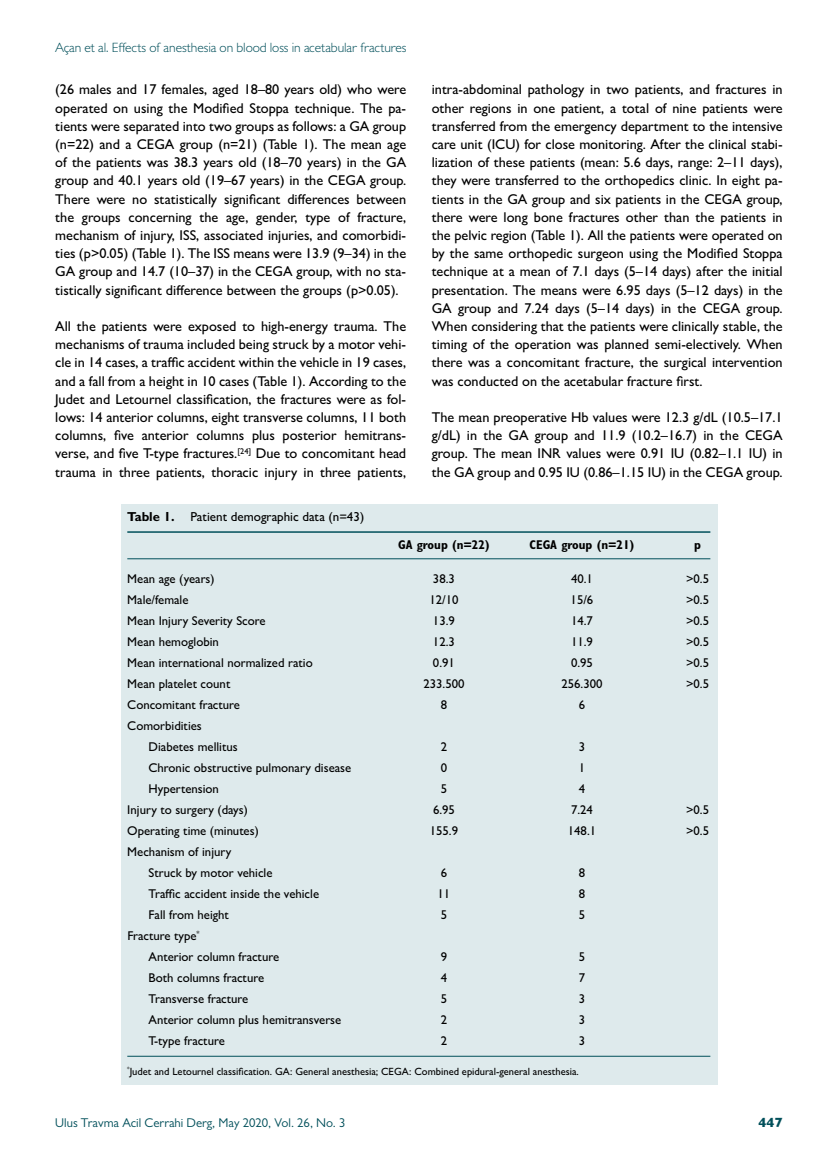
<style>
.page{position:relative;width:838px;height:1170px;background:#fff}
.page>*{position:absolute;margin:0;border:0;box-sizing:border-box;transform-origin:0 0}
.t1{font:500 14.25px/18.1px "Gill Sans MT Pro";color:#000;text-align:justify}
.t2{font:300 13.5px "Gill Sans MT Pro";letter-spacing:-.005em;color:#004f5a}
.t3{font:800 13.5px "Gill Sans MT Pro";color:#004f5a}
.t4{font:500 13.05px "Gill Sans MT Pro";color:#000}
.t5{font:500 12.75px/21px "Gill Sans MT Pro";color:#000}
.t6{font:12.75px "Gill Sans MT Pro";color:#004f5a}
.t7{font:700 condensed 12.75px "Gill Sans MT Pro";color:#000}
.t8{font:500 10.5px "Gill Sans MT Pro";color:#000}
.s1{font-weight:700}
</style>
<div class="page">
<div style="left:121px;top:504px;width:596px;height:581px;background:#deeaec"></div>
<hr style="left:127px;top:531px;width:583px;height:1px;background:#004f5a">
<hr style="left:127px;top:558px;width:583px;height:1px;background:#004f5a">
<hr style="left:127px;top:1055px;width:583px;height:1px;background:#004f5a">
<p class="t2" style="left:55px;top:39px;width:353px">Açan et al. Effects of anesthesia on blood loss in acetabular fractures</p>
<p class="t1" style="left:55px;top:80px;width:352px">(26 males and 17 females, aged 18–80 years old) who were operated on using the Modified Stoppa technique. The pa&shy;tients were separated into two groups as follows: a GA group (n=22) and a CEGA group (n=21) (Table 1). The mean age of the patients was 38.3 years old (18–70 years) in the GA group and 40.1 years old (19–67 years) in the CEGA group.<br>There were no statistically significant differences between the groups concerning the age, gender, type of fracture, mechanism of injury, ISS, associated injuries, and comorbidi&shy;ties (p&gt;0.05) (Table 1). The ISS means were 13.9 (9–34) in the GA group and 14.7 (10–37) in the CEGA group, with no sta&shy;tistically significant difference between the groups (p&gt;0.05).</p>
<p class="t1" style="left:55px;top:317px;width:352px">All the patients were exposed to high-energy trauma. The mechanisms of trauma included being struck by a motor vehi&shy;cle in 14 cases, a traffic accident within the vehicle in 19 cases, and a fall from a height in 10 cases (Table 1). According to the Judet and Letournel classification, the fractures were as fol&shy;lows: 14 anterior columns, eight transverse columns, 11 both columns, five anterior columns plus posterior hemitrans&shy;verse, and five T-type fractures.<sup>[24]</sup> Due to concomitant head trauma in three patients, thoracic injury in three patients,</p>
<p class="t4" style="left:127px;top:509px;width:238px"><span class="s1">Table 1.</span> Patient demographic data (n=43)</p>
<p class="t1" style="left:432px;top:80px;width:352px">intra-abdominal pathology in two patients, and fractures in other regions in one patient, a total of nine patients were transferred from the emergency department to the intensive care unit (ICU) for close monitoring. After the clinical stabi&shy;lization of these patients (mean: 5.6 days, range: 2–11 days), they were transferred to the orthopedics clinic. In eight pa&shy;tients in the GA group and six patients in the CEGA group, there were long bone fractures other than the patients in the pelvic region (Table 1). All the patients were operated on by the same orthopedic surgeon using the Modified Stoppa technique at a mean of 7.1 days (5–14 days) after the initial presentation. The means were 6.95 days (5–12 days) in the GA group and 7.24 days (5–14 days) in the CEGA group.<br>When considering that the patients were clinically stable, the timing of the operation was planned semi-electively. When there was a concomitant fracture, the surgical intervention was conducted on the acetabular fracture first.</p>
<p class="t1" style="left:432px;top:408px;width:352px">The mean preoperative Hb values were 12.3 g/dL (10.5–17.1 g/dL) in the GA group and 11.9 (10.2–16.7) in the CEGA group. The mean INR values were 0.91 IU (0.82–1.1 IU) in the GA group and 0.95 IU (0.86–1.15 IU) in the CEGA group.</p>
<p class="t7" style="left:398px;top:537px;width:93px">GA group (n=22)</p>
<p class="t7" style="left:529px;top:537px;width:106px">CEGA group (n=21)</p>
<p class="t7" style="left:694px;top:537px;width:8px">p</p>
<p class="t5" style="left:127px;top:568px;width:89px">Mean age (years)</p>
<p class="t5" style="left:433px;top:568px;width:23px">38.3</p>
<p class="t5" style="left:571px;top:568px;width:23px">40.1</p>
<p class="t5" style="left:686px;top:568px;width:24px">&gt;0.5</p>
<p class="t5" style="left:127px;top:589px;width:63px">Male/female</p>
<p class="t5" style="left:429px;top:589px;width:31px">12/10</p>
<p class="t5" style="left:570px;top:589px;width:24px">15/6</p>
<p class="t5" style="left:686px;top:589px;width:24px">&gt;0.5</p>
<p class="t5" style="left:127px;top:610px;width:140px">Mean Injury Severity Score</p>
<p class="t5" style="left:433px;top:610px;width:23px">13.9</p>
<p class="t5" style="left:571px;top:610px;width:23px">14.7</p>
<p class="t5" style="left:686px;top:610px;width:24px">&gt;0.5</p>
<p class="t5" style="left:127px;top:631px;width:93px">Mean hemoglobin</p>
<p class="t5" style="left:433px;top:631px;width:23px">12.3</p>
<p class="t5" style="left:571px;top:631px;width:23px">11.9</p>
<p class="t5" style="left:686px;top:631px;width:24px">&gt;0.5</p>
<p class="t5" style="left:127px;top:652px;width:187px">Mean international normalized ratio</p>
<p class="t5" style="left:433px;top:652px;width:23px">0.91</p>
<p class="t5" style="left:571px;top:652px;width:23px">0.95</p>
<p class="t5" style="left:686px;top:652px;width:24px">&gt;0.5</p>
<p class="t5" style="left:127px;top:673px;width:105px">Mean platelet count</p>
<p class="t5" style="left:423px;top:673px;width:43px">233.500</p>
<p class="t5" style="left:561px;top:673px;width:43px">256.300</p>
<p class="t5" style="left:686px;top:673px;width:24px">&gt;0.5</p>
<p class="t5" style="left:127px;top:694px;width:114px">Concomitant fracture</p>
<p class="t5" style="left:441px;top:694px;width:8px">8</p>
<p class="t5" style="left:579px;top:694px;width:8px">6</p>
<p class="t5" style="left:149px;top:715px;width:91px;text-indent:-21px">Comorbidities<br>Diabetes mellitus</p>
<p class="t5" style="left:441px;top:736px;width:8px">2</p>
<p class="t5" style="left:579px;top:736px;width:8px">3</p>
<p class="t5" style="left:149px;top:757px;width:204px">Chronic obstructive pulmonary disease</p>
<p class="t5" style="left:441px;top:757px;width:8px">0</p>
<p class="t5" style="left:579px;top:757px;width:8px">1</p>
<p class="t5" style="left:149px;top:778px;width:72px">Hypertension</p>
<p class="t5" style="left:441px;top:778px;width:8px">5</p>
<p class="t5" style="left:579px;top:778px;width:8px">4</p>
<p class="t5" style="left:127px;top:799px;width:122px">Injury to surgery (days)</p>
<p class="t5" style="left:433px;top:799px;width:23px">6.95</p>
<p class="t5" style="left:571px;top:799px;width:23px">7.24</p>
<p class="t5" style="left:686px;top:799px;width:24px">&gt;0.5</p>
<p class="t5" style="left:127px;top:820px;width:133px">Operating time (minutes)</p>
<p class="t5" style="left:430px;top:820px;width:30px">155.9</p>
<p class="t5" style="left:568px;top:820px;width:30px">148.1</p>
<p class="t5" style="left:686px;top:820px;width:24px">&gt;0.5</p>
<p class="t5" style="left:149px;top:841px;width:125px;text-indent:-21px">Mechanism of injury<br>Struck by motor vehicle</p>
<p class="t5" style="left:441px;top:862px;width:8px">6</p>
<p class="t5" style="left:579px;top:862px;width:8px">8</p>
<p class="t5" style="left:149px;top:883px;width:172px">Traffic accident inside the vehicle</p>
<p class="t5" style="left:437px;top:883px;width:14px">11</p>
<p class="t5" style="left:579px;top:883px;width:8px">8</p>
<p class="t5" style="left:149px;top:904px;width:82px">Fall from height</p>
<p class="t5" style="left:441px;top:904px;width:8px">5</p>
<p class="t5" style="left:579px;top:904px;width:8px">5</p>
<p class="t5" style="left:149px;top:925px;width:132px;text-indent:-21px">Fracture type<sup>*<br></sup>Anterior column fracture</p>
<p class="t5" style="left:441px;top:946px;width:8px">9</p>
<p class="t5" style="left:579px;top:946px;width:8px">5</p>
<p class="t5" style="left:149px;top:967px;width:117px">Both columns fracture</p>
<p class="t5" style="left:441px;top:967px;width:8px">4</p>
<p class="t5" style="left:579px;top:967px;width:8px">7</p>
<p class="t5" style="left:149px;top:988px;width:101px">Transverse fracture</p>
<p class="t5" style="left:441px;top:988px;width:8px">5</p>
<p class="t5" style="left:579px;top:988px;width:8px">3</p>
<p class="t5" style="left:149px;top:1009px;width:194px">Anterior column plus hemitransverse</p>
<p class="t5" style="left:441px;top:1009px;width:8px">2</p>
<p class="t5" style="left:579px;top:1009px;width:8px">3</p>
<p class="t5" style="left:149px;top:1030px;width:78px">T-type fracture</p>
<p class="t5" style="left:441px;top:1030px;width:8px">2</p>
<p class="t5" style="left:579px;top:1030px;width:8px">3</p>
<p class="t8" style="left:127px;top:1064px;width:453px"><sup>*</sup>Judet and Letournel classification. GA: General anesthesia; CEGA: Combined epidural-general anesthesia.</p>
<p class="t6" style="left:55px;top:1115px;width:291px">Ulus Travma Acil Cerrahi Derg, May 2020, Vol. 26, No. 3</p>
<p class="t3" style="left:758px;top:1114px;width:26px">447</p>
</div>
